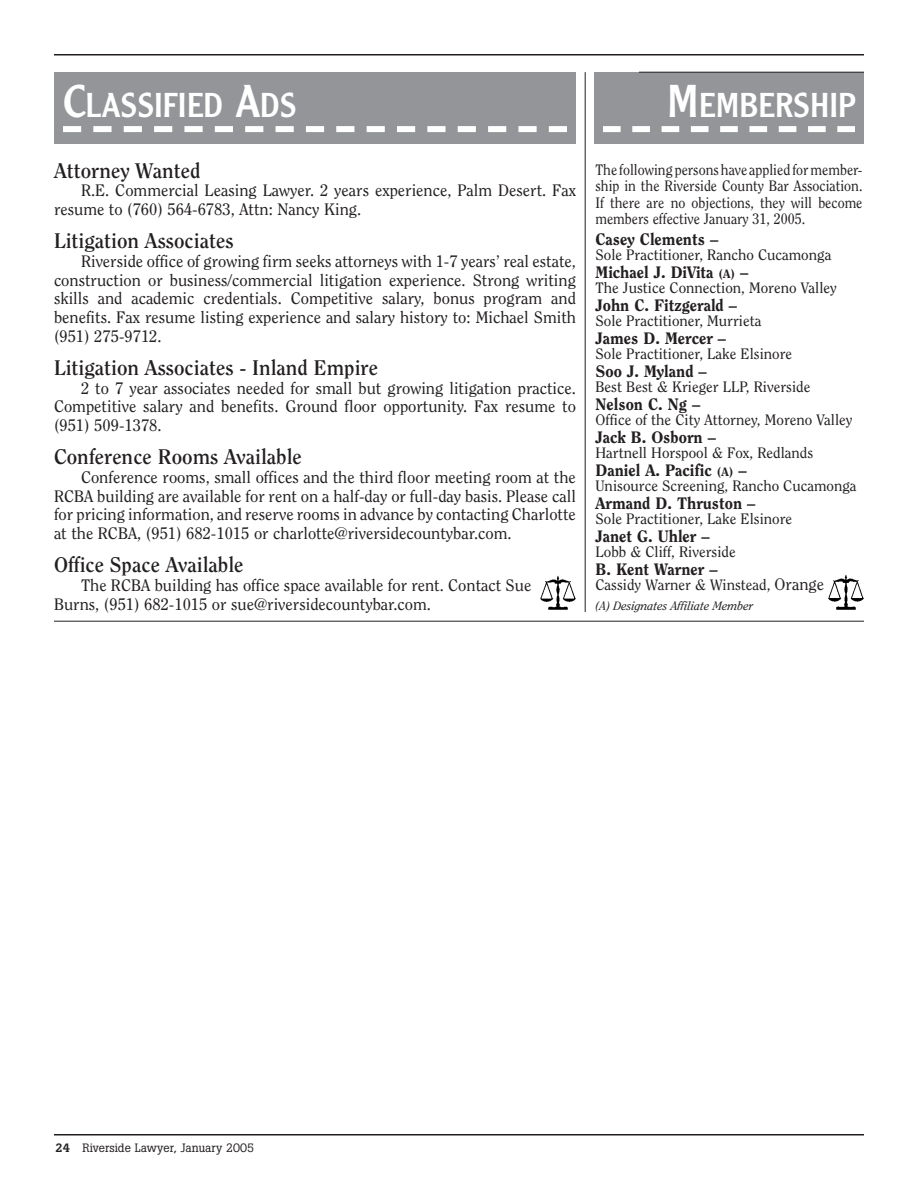
<style>
.page{position:relative;width:918px;height:1188px;background:#fff}
.page>*{position:absolute;margin:0;border:0;box-sizing:border-box;transform-origin:0 0}
.t1{font:33.75px "Clearface Gothic LH";color:#fff}
.t2{font:700 21px "Clearface";color:#231f20}
.t3{font:16.5px/18.8px "Clearface";color:#231f20;text-align:justify}
.t4{font:800 16.5px "Clearface";color:#231f20}
.t5{font:15px "Clearface";color:#231f20}
.t6{font:15px/16.5px "Clearface";color:#231f20;text-align:justify;scale:.93 1}
.t7{font:12px "Boton";color:#231f20}
.t8{font:italic 12px "Clearface";color:#231f20}
.s1{font-size:45px}
.s2{font-size:12px}
.s3{font-size:16.5px}
.s4{font-weight:500}
</style>
<div class="page">
<hr style="left:54px;top:1134px;width:810px;height:2px;background:#231f20">
<hr style="left:54px;top:54px;width:810px;height:2px;background:#231f20">
<hr style="left:585px;top:72px;width:1px;height:540px;background:#231f20">
<div style="left:55px;top:73px;width:520px;height:70px;background:#939598"></div>
<div style="left:54px;top:72px;width:522px;height:72px;border:2px solid #939598"></div>
<svg style="left:63px;top:126px;width:504px;height:6px"></svg>
<div style="left:595px;top:73px;width:268px;height:70px;background:#939598"></div>
<div style="left:594px;top:72px;width:270px;height:72px;border:2px solid #939598"></div>
<svg style="left:603px;top:126px;width:252px;height:6px"></svg>
<img style="left:828px;top:574px;width:36px;height:36px">
<hr style="left:639px;top:72px;width:225px;height:1px;background:#231f20">
<img style="left:540px;top:575px;width:36px;height:35px">
<hr style="left:54px;top:621px;width:810px;height:1px;background:#231f20">
<h1 class="t1" style="left:63px;top:84px;width:235px"><span class="s1">C</span>LASSIFIED <span class="s1">A</span>DS</h1>
<h1 class="t1" style="left:667px;top:84px;width:189px"><span class="s1">M</span>EMBERSHIP</h1>
<p class="t2" style="left:54px;top:158px;width:148px">Attorney Wanted</p>
<p class="t3" style="left:54px;top:181px;width:524px;text-indent:27px">R.E. Commercial Leasing Lawyer. 2 years experience, Palm Desert. Fax resume to (760) 564-6783, Attn: Nancy King.</p>
<p class="t2" style="left:54px;top:228px;width:181px">Litigation Associates</p>
<p class="t3" style="left:54px;top:252px;width:524px;text-indent:27px">Riverside office of growing firm seeks attorneys with 1-7 years’ real estate, construction or business/commercial litigation experience. Strong writing skills and academic credentials. Competitive salary, bonus program and benefits. Fax resume listing experience and salary history to: Michael Smith (951) 275-9712.</p>
<p class="t2" style="left:54px;top:355px;width:326px">Litigation Associates - Inland Empire</p>
<p class="t3" style="left:54px;top:378px;width:524px;text-indent:27px">2 to 7 year associates needed for small but growing litigation practice.<br>Competitive salary and benefits. Ground floor opportunity. Fax resume to (951) 509-1378.</p>
<p class="t2" style="left:54px;top:444px;width:249px">Conference Rooms Available</p>
<p class="t3" style="left:54px;top:468px;width:523px;text-indent:27px">Conference rooms, small offices and the third floor meeting room at the RCBA building are available for rent on a half-day or full-day basis. Please call for pricing information, and reserve rooms in advance by contacting Charlotte at the RCBA, (951) 682-1015 or charlotte@riversidecountybar.com.</p>
<p class="t2" style="left:54px;top:552px;width:191px">Office Space Available</p>
<p class="t3" style="left:54px;top:576px;width:479px;text-indent:27px">The RCBA building has office space available for rent. Contact Sue<br>Burns, (951) 682-1015 or sue@riversidecountybar.com.</p>
<p class="t6" style="left:596px;top:161px;width:289px">The following persons have applied for member&shy;ship in the Riverside County Bar Association.<br>If there are no objections, they will become members effective January 31, 2005.</p>
<p class="t4" style="left:596px;top:229px;width:124px">Casey Clements –</p>
<p class="t5" style="left:596px;top:246px;width:237px">Sole Practitioner, Rancho Cucamonga</p>
<p class="t4" style="left:596px;top:262px;width:154px">Michael J. DiVita <span class="s2">(A)</span> –</p>
<p class="t5" style="left:596px;top:279px;width:243px">The Justice Connection, Moreno Valley</p>
<p class="t4" style="left:596px;top:295px;width:143px">John C. Fitzgerald –</p>
<p class="t5" style="left:596px;top:312px;width:167px">Sole Practitioner, Murrieta</p>
<p class="t4" style="left:596px;top:328px;width:132px">James D. Mercer –</p>
<p class="t5" style="left:596px;top:345px;width:198px">Sole Practitioner, Lake Elsinore</p>
<p class="t4" style="left:596px;top:361px;width:113px">Soo J. Myland –</p>
<p class="t5" style="left:596px;top:378px;width:216px">Best Best &amp; Krieger LLP, Riverside</p>
<p class="t4" style="left:596px;top:394px;width:106px">Nelson C. Ng –</p>
<p class="t5" style="left:596px;top:411px;width:259px">Office of the City Attorney, Moreno Valley</p>
<p class="t4" style="left:596px;top:427px;width:122px">Jack B. Osborn –</p>
<p class="t5" style="left:596px;top:444px;width:219px">Hartnell Horspool &amp; Fox, Redlands</p>
<p class="t4" style="left:596px;top:460px;width:153px">Daniel A. Pacific <span class="s2">(A)</span> –</p>
<p class="t5" style="left:596px;top:477px;width:263px">Unisource Screening, Rancho Cucamonga</p>
<p class="t4" style="left:596px;top:493px;width:161px">Armand D. Thruston –</p>
<p class="t5" style="left:596px;top:510px;width:198px">Sole Practitioner, Lake Elsinore</p>
<p class="t4" style="left:596px;top:526px;width:116px">Janet G. Uhler –</p>
<p class="t5" style="left:596px;top:543px;width:142px">Lobb &amp; Cliff, Riverside</p>
<p class="t4" style="left:596px;top:559px;width:124px">B. Kent Warner –</p>
<p class="t5" style="left:596px;top:576px;width:230px">Cassidy Warner &amp; Winstead, <span class="s3">Orange</span></p>
<p class="t8" style="left:596px;top:599px;width:159px">(A) Designates Affiliate Member</p>
<p class="t7" style="left:56px;top:1140px;width:200px"><span class="s4">24</span> Riverside Lawyer, January 2005</p>
</div>
